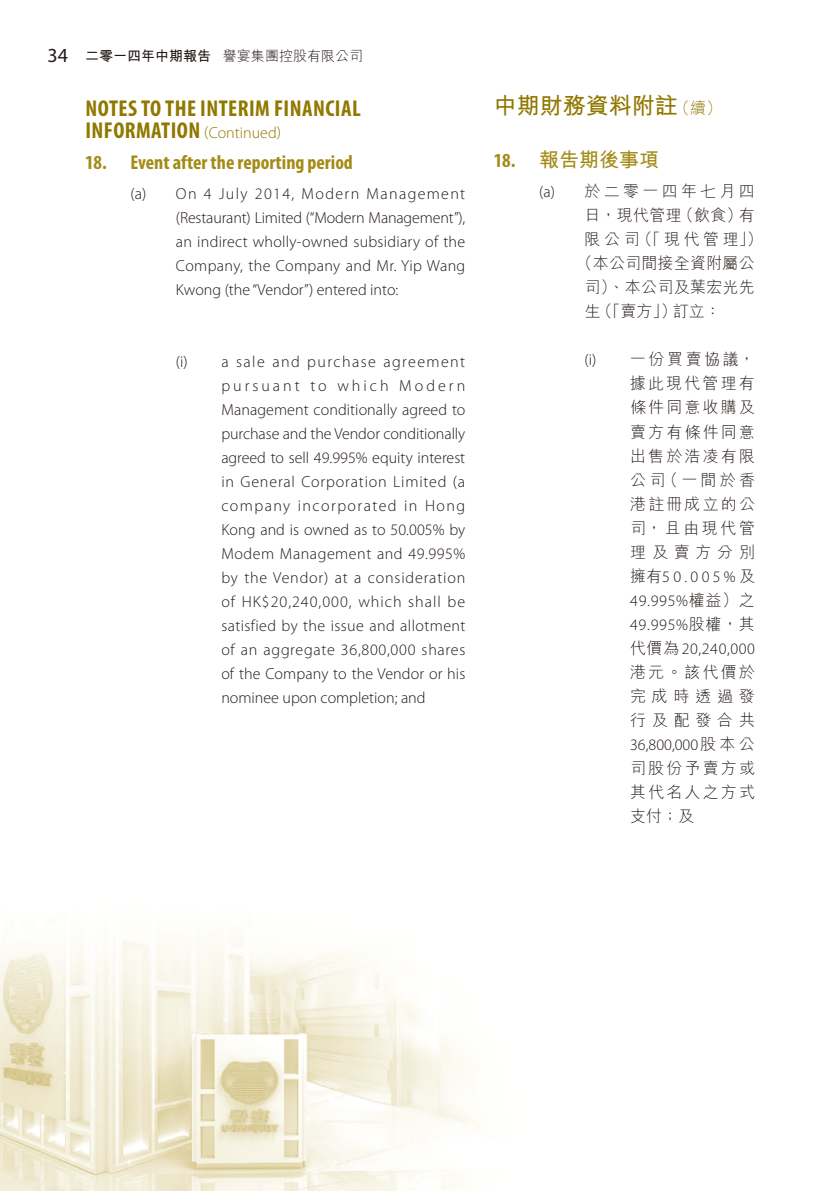
<style>
.page{position:relative;width:840px;height:1191px;background:#fff}
.page>*{position:absolute;margin:0;border:0;box-sizing:border-box;transform-origin:0 0}
.t1{font:700 condensed 23px "Myriad Pro";letter-spacing:.02em;color:#917800}
.t2{font:700 23px "M Hei HK";color:#917800}
.t3{font:700 condensed 20px "Myriad Pro";color:#a38b16}
.t4{font:700 20px "M Hei HK";color:#a38b16}
.t5{font:300 16px/24px "Myriad Pro";color:#231916;text-align:justify}
.t6{font:300 16px/24px "M Hei HK";letter-spacing:.135em;color:#231916;text-align:justify}
.t7{font:300 16px "M Hei HK";letter-spacing:.015em;color:#231916}
.t8{font:300 16px "Myriad Pro";color:#917800}
.t9{font:300 16px "M Hei HK";letter-spacing:.205em;color:#231916}
.t10{font:300 14px "M Hei HK";color:#231916}
.s1{font-family:"Myriad Pro";font-weight:400;font-size:20px}
.s2{font-weight:700}
.s3{font-weight:700;font-stretch:condensed;font-size:23px}
.s4{font-weight:300;font-size:16px}
.s5{font-family:"Myriad Pro";font-stretch:condensed}
.s6{font-family:"Myriad Pro"}
.s7{font-family:"M Hei HK"}
</style>
<div class="page">
<img style="left:0;top:933px;width:480px;height:258px">
<p class="t10" style="left:48px;top:48px;width:317px"><span class="s1">34</span> <span class="s2">二零一四年中期報告</span> 譽宴集團控股有限公司</p>
<h1 class="t1" style="left:85px;top:94px;width:12px">NOTES</h1>
<h1 class="t1" style="left:141px;top:94px;width:77px">TO THE INTER</h1>
<h1 class="t1" style="left:249px;top:94px;width:103px">IM FINANCIAL</h1>
<h1 class="t1" style="left:85px;top:116px;width:19px">INFORMAT</h1>
<p class="t8" style="left:170px;top:123px;width:112px"><span class="s3">ION</span> (Continued)</p>
<p class="t3" style="left:85px;top:149px;width:269px">18. Event after the reporting period</p>
<p class="t5" style="left:176px;top:181px;width:291px;text-indent:-45px">(a) On 4 July 2014, Modern Management (Restaurant) Limited (“Modern Management”), an indirect wholly-owned subsidiary of the Company, the Company and Mr. Yip Wang Kwong (the “Vendor”) entered into:</p>
<p class="t5" style="left:221px;top:349px;width:245px;text-indent:-45px">(i) a sale and purchase agreement pursuant to which Modern Management conditionally agreed to purchase and the Vendor conditionally agreed to sell 49.995% equity interest in General Corporation Limited (a company incorporated in Hong Kong and is owned as to 50.005% by Modem Management and 49.995% by the Vendor) at a consideration of HK$20,240,000, which shall be satisfied by the issue and allotment of an aggregate 36,800,000 shares of the Company to the Vendor or his nominee upon completion; and</p>
<h1 class="t2" style="left:493px;top:89px;width:229px">中期財務資料附註<span class="s4">（續）</span></h1>
<p class="t4" style="left:493px;top:145px;width:167px"><span class="s5">18.</span> 報告期後事項</p>
<p class="t9" style="left:539px;top:183px;width:217px"><span class="s6">(a)</span> 於二零一四年七月四</p>
<p class="t6" style="left:584px;top:203px;width:172px">日，現代管理（飲食）有</p>
<p class="t6" style="left:584px;top:227px;width:180px">限公司（「現代管理」）</p>
<p class="t7" style="left:576px;top:255px;width:180px">（本公司間接全資附屬公</p>
<p class="t7" style="left:584px;top:279px;width:172px">司）、本公司及葉宏光先</p>
<p class="t6" style="left:584px;top:299px;width:137px">生（「賣方」）訂立：</p>
<p class="t6" style="left:629px;top:347px;width:126px;text-indent:-45px"><span class="s6">(i)</span> 一份買賣協議，據此現代管理有條件同意收購及賣方有條件同意出售於浩凌有限公司（一間於香港註冊成立的公司，且由現代管理及賣方分別</p>
<p class="t5" style="left:629px;top:564px;width:126px"><span class="s7">擁有</span>50.005%<span class="s7">及</span>49.995%<span class="s7">權益）之</span>49.995%<span class="s7">股權，其代價為</span>20,240,000</p>
<p class="t6" style="left:629px;top:659px;width:126px">港元。該代價於完成時透過發行及配發合共</p>
<p class="t5" style="left:629px;top:732px;width:126px">36,800,000<span class="s7">股本公</span></p>
<p class="t6" style="left:629px;top:755px;width:126px">司股份予賣方或其代名人之方式支付；及</p>
</div>
